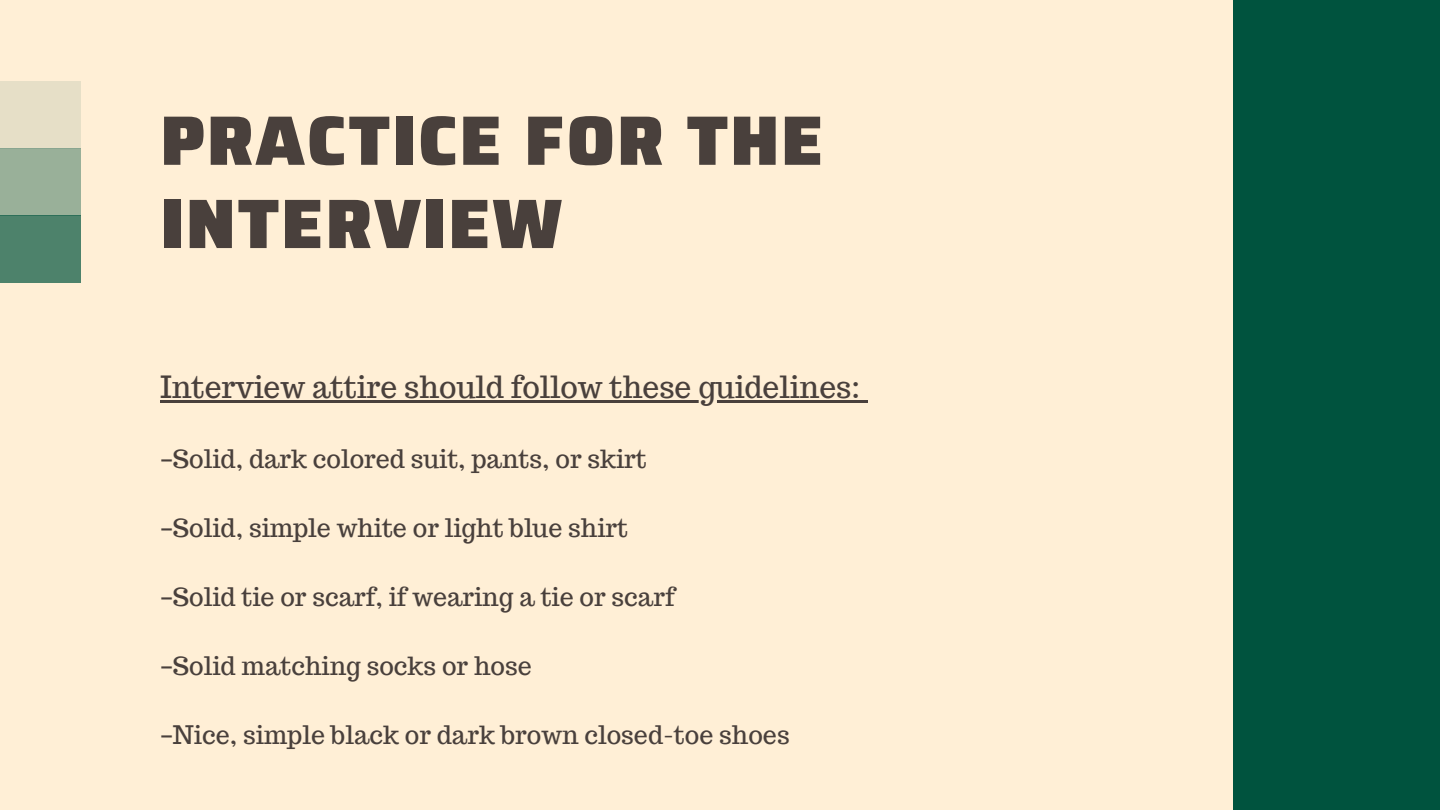
<style>
.page{position:relative;width:1440px;height:810px;background:#ffefd6}
.page>*{position:absolute;margin:0;border:0;box-sizing:border-box;transform-origin:0 0}
.t1{font:900 70px/83.2px "Saira";letter-spacing:.03em;color:#49403c}
.t2{font:30px "Trocchi";color:#49403c}
.t3{font:25px "Trocchi";color:#49403c}
.s1{font-family:"Noto Sans Gurmukhi"}
</style>
<div class="page">
<div style="left:1233px;top:0;width:207px;height:810px;background:#00533e"></div>
<div style="left:0;top:216px;width:81px;height:67px;background:#4d826b"></div>
<div style="left:0;top:148px;width:81px;height:68px;background:#99b099"></div>
<div style="left:0;top:81px;width:81px;height:67px;background:#e6dfc7"></div>
<hr style="left:160px;top:400px;width:701px;height:3px;background:#49403c">
<svg style="left:861px;top:400px;width:7px;height:3px"></svg>
<h1 class="t1" style="left:160px;top:99px;width:665px">PRACTICE FOR THE<br>INTERVIEW</h1>
<h2 class="t2" style="left:160px;top:367px;width:701px">Interview attire should follow these guidelines:</h2>
<p class="t3" style="left:160px;top:443px;width:488px"><span class="s1">–</span>Solid, dark colored suit, pants, or skirt</p>
<p class="t3" style="left:160px;top:512px;width:469px"><span class="s1">–</span>Solid, simple white or light blue shirt</p>
<p class="t3" style="left:160px;top:581px;width:516px"><span class="s1">–</span>Solid tie or scarf, if wearing a tie or scarf</p>
<p class="t3" style="left:160px;top:650px;width:373px"><span class="s1">–</span>Solid matching socks or hose</p>
<p class="t3" style="left:160px;top:719px;width:631px"><span class="s1">–</span>Nice, simple black or dark brown closed-toe shoes</p>
</div>
